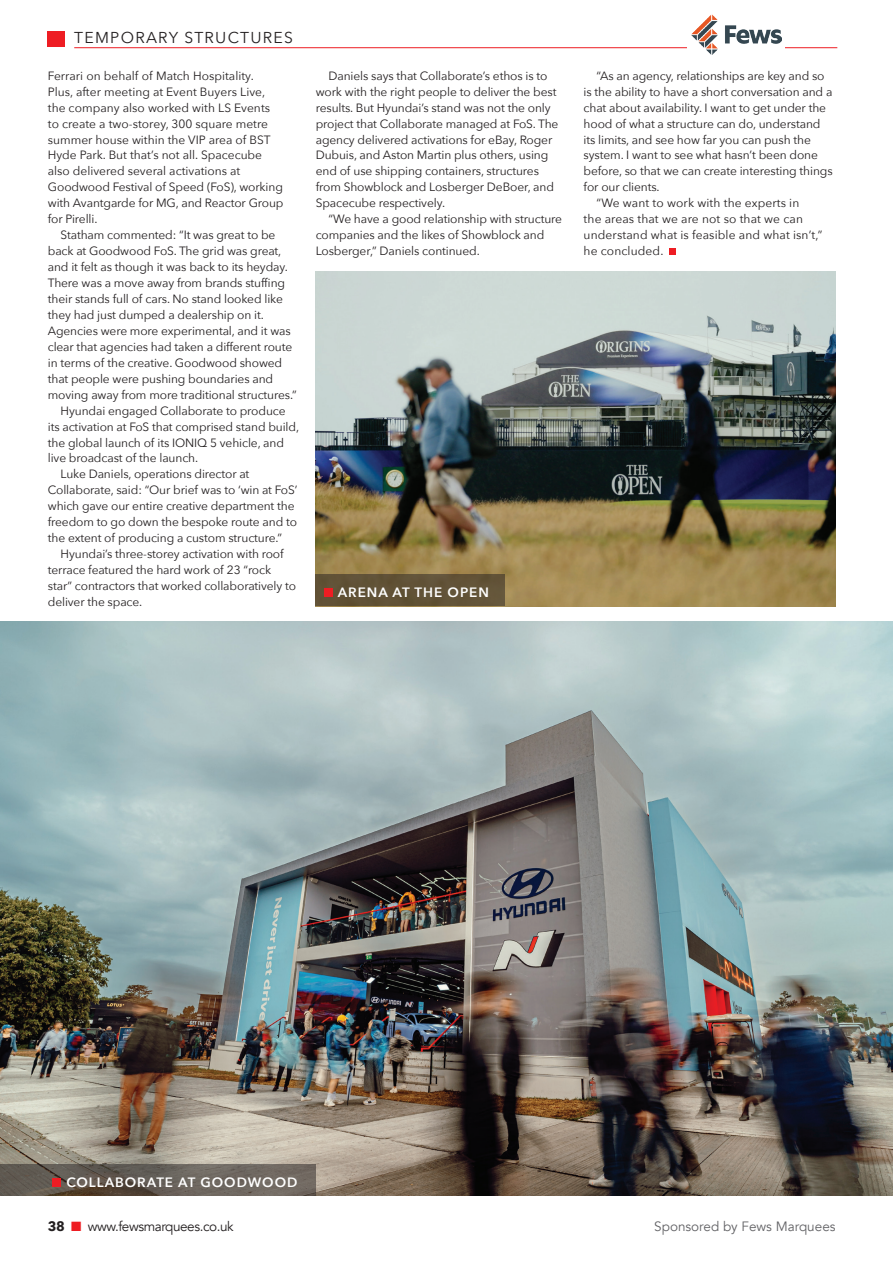
<style>
.page{position:relative;width:893px;height:1263px;background:#fff}
.page>*{position:absolute;margin:0;border:0;box-sizing:border-box;transform-origin:0 0}
.t1{font:15.75px "Avenir Next";letter-spacing:.08em;color:#231f20}
.crosshead{font:600 13.5px "Avenir Next";letter-spacing:.07em;color:#fff}
.t2{font:13.5px "Avenir";letter-spacing:-.03em;color:#231f20}
.t3{font:13.5px "Avenir";color:#636366}
.standout_body_copy{font:12px/15.9px "Avenir Next";letter-spacing:-.01em;color:#231f20}
.standout_body_copy-2{font:12px/15.9px "Avenir Next";letter-spacing:.01em;color:#231f20}
.s1{font-family:"Avenir Next";font-weight:700}
.s2{color:#ee1d23}
</style>
<div class="page">
<hr style="left:74px;top:47px;width:763px;height:1px;background:#ee1d23">
<div style="left:48px;top:31px;width:17px;height:16px;background:#ee1d23"></div>
<div style="left:687px;top:11px;width:97px;height:46px;background:#fff"></div>
<img style="left:691px;top:14px;width:90px;height:41px">
<div style="left:669px;top:248px;width:7px;height:7px;background:#ee1d23"></div>
<img style="left:0;top:622px;width:893px;height:574px">
<img style="left:316px;top:271px;width:520px;height:335px">
<svg style="left:0;top:1164px;width:316px;height:32px;background:#665d55"></svg>
<div style="left:53px;top:1178px;width:8px;height:8px;background:#ee1d23"></div>
<div style="left:316px;top:574px;width:189px;height:32px;background:#615237"></div>
<div style="left:324px;top:588px;width:9px;height:9px;background:#ee1d23"></div>
<h1 class="t1" style="left:74px;top:24px;width:220px">TEMPORARY STRUCTURES</h1>
<p class="standout_body_copy" style="left:48px;top:67px;width:237px">Ferrari on behalf of Match Hospitality.<br>Plus, after meeting at Event Buyers Live, the company also worked with LS Events to create a two-storey, 300 square metre summer house within the VIP area of BST Hyde Park. But that’s not all. Spacecube also delivered several activations at Goodwood Festival of Speed (FoS), working with Avantgarde for MG, and Reactor Group for Pirelli.</p>
<p class="standout_body_copy" style="left:48px;top:227px;width:250px;text-indent:13px">Statham commented: “It was great to be back at Goodwood FoS. The grid was great, and it felt as though it was back to its heyday.<br>There was a move away from brands stuffing their stands full of cars. No stand looked like they had just dumped a dealership on it.<br>Agencies were more experimental, and it was clear that agencies had taken a different route in terms of the creative. Goodwood showed that people were pushing boundaries and moving away from more traditional structures.”</p>
<p class="standout_body_copy" style="left:48px;top:402px;width:253px;text-indent:13px">Hyundai engaged Collaborate to produce its activation at FoS that comprised stand build, the global launch of its IONIQ 5 vehicle, and live broadcast of the launch.</p>
<p class="standout_body_copy" style="left:48px;top:466px;width:251px;text-indent:13px">Luke Daniels, operations director at Collaborate, said: “Our brief was to ‘win at FoS’ which gave our entire creative department the freedom to go down the bespoke route and to the extent of producing a custom structure.”</p>
<p class="standout_body_copy" style="left:48px;top:545px;width:250px;text-indent:13px">Hyundai’s three-storey activation with roof terrace featured the hard work of 23 “rock star” contractors that worked collaboratively to deliver the space.</p>
<p class="standout_body_copy" style="left:316px;top:67px;width:244px;text-indent:13px">Daniels says that Collaborate’s ethos is to work with the right people to deliver the best results. But Hyundai’s stand was not the only project that Collaborate managed at FoS. The agency delivered activations for eBay, Roger Dubuis, and Aston Martin plus others, using end of use shipping containers, structures from Showblock and Losberger DeBoer, and Spacecube respectively.</p>
<p class="standout_body_copy" style="left:316px;top:211px;width:248px;text-indent:13px">“We have a good relationship with structure companies and the likes of Showblock and<br>Losberger,” Daniels continued.</p>
<p class="crosshead" style="left:338px;top:581px;width:153px">ARENA AT THE OPEN</p>
<p class="standout_body_copy" style="left:584px;top:67px;width:251px;text-indent:13px">“As an agency, relationships are key and so is the ability to have a short conversation and a chat about availability. I want to get under the hood of what a structure can do, understand its limits, and see how far you can push the system. I want to see what hasn’t been done before, so that we can create interesting things for our clients.</p>
<p class="standout_body_copy-2" style="left:584px;top:195px;width:240px;text-indent:13px">“We want to work with the experts in<br>the areas that we are not so that we can understand what is feasible and what isn’t,” he concluded.</p>
<p class="crosshead" style="left:66px;top:1170px;width:232px">COLLABORATE AT GOODWOOD</p>
<p class="t2" style="left:48px;top:1218px;width:187px"><span class="s1">38</span> <span class="s2">■</span> www.fewsmarquees.co.uk</p>
<p class="t3" style="left:654px;top:1218px;width:183px">Sponsored by Fews Marquees</p>
</div>
